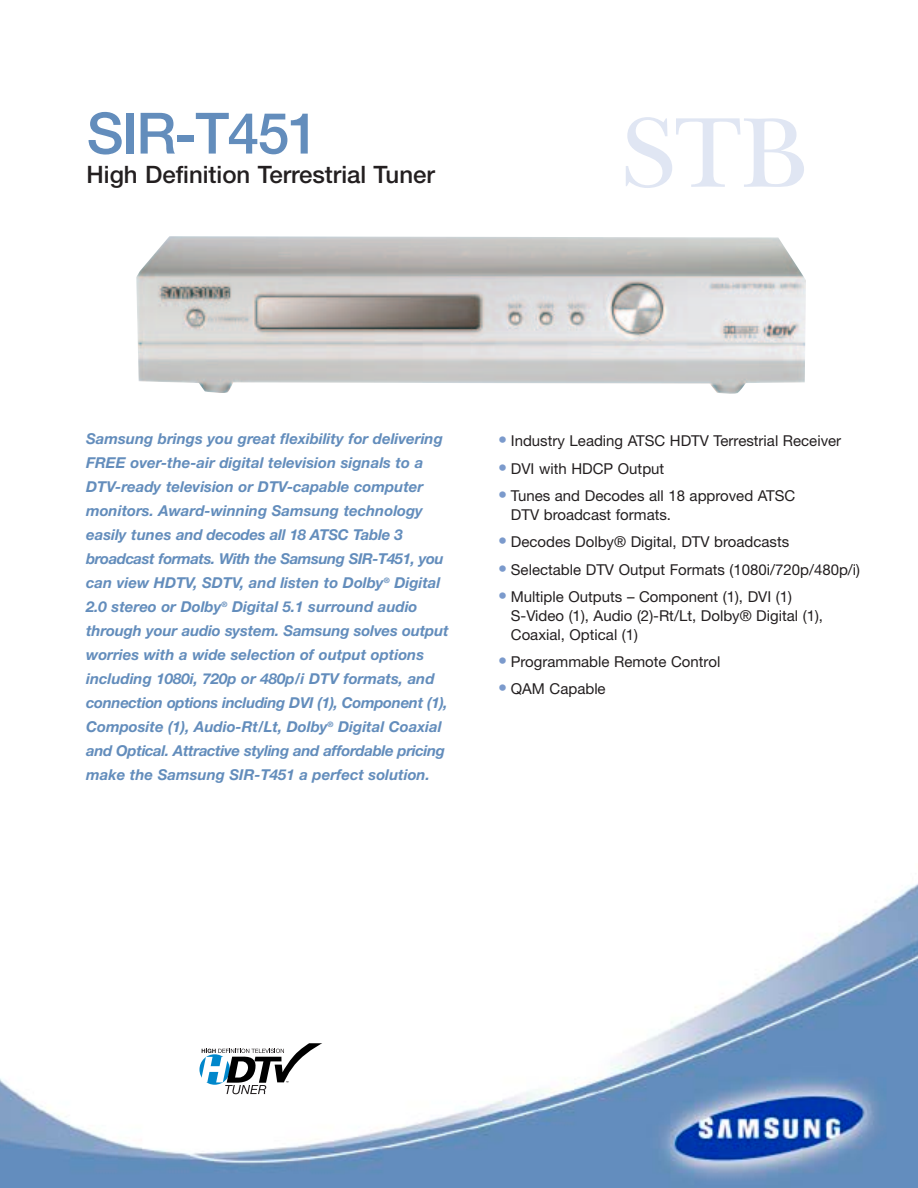
<style>
.page{position:relative;width:918px;height:1188px;background:#fff}
.page>*{position:absolute;margin:0;border:0;box-sizing:border-box;transform-origin:0 0}
.t1{font:103.5px "New Baskerville";color:#e0e6f3}
.t2{font:500 57px "Helvetica Neue";letter-spacing:-.03em;color:#638dbc}
.t3{font:500 24px "Helvetica Neue";color:#231f20}
.t4{font:italic 700 15px/24px "Helvetica Neue";color:#638dbc}
.t5{font:15px/18.8px "Helvetica Neue";color:#231f20}
.s1{font-size:18px;color:#7b9acc}
</style>
<div class="page">
<img style="left:0;top:883px;width:918px;height:305px">
<img style="left:136px;top:236px;width:670px;height:158px">
<div style="left:191px;top:1040px;width:138px;height:63px;background:#fff"></div>
<svg style="left:199px;top:1054px;width:31px;height:31px"></svg>
<svg style="left:201px;top:1043px;width:121px;height:51px"></svg>
<h2 class="t2" style="left:87px;top:113px;width:234px">SIR-T451</h2>
<h3 class="t3" style="left:87px;top:166px;width:350px">High Definition Terrestrial Tuner</h3>
<h1 class="t1" style="left:621px;top:116px;width:188px">STB</h1>
<p class="t4" style="left:86px;top:428px;width:364px">Samsung brings you great flexibility for delivering FREE over-the-air digital television signals to a DTV-ready television or DTV-capable computer monitors. Award-winning Samsung technology easily tunes and decodes all 18 ATSC Table 3 broadcast formats. With the Samsung SIR-T451, you can view HDTV, SDTV, and listen to Dolby<sup>®</sup> Digital 2.0 stereo or Dolby<sup>®</sup> Digital 5.1 surround audio through your audio system. Samsung solves output worries with a wide selection of output options including 1080i, 720p or 480p/i DTV formats, and connection options including DVI (1), Component (1), Composite (1), Audio-Rt/Lt, Dolby<sup>®</sup> Digital Coaxial and Optical. Attractive styling and affordable pricing make the Samsung SIR-T451 a perfect solution.</p>
<p class="t5" style="left:498px;top:433px;width:344px"><span class="s1">•</span> Industry Leading ATSC HDTV Terrestrial Receiver</p>
<p class="t5" style="left:498px;top:460px;width:168px"><span class="s1">•</span> DVI with HDCP Output</p>
<p class="t5" style="left:511px;top:488px;width:286px;text-indent:-13px"><span class="s1">•</span> Tunes and Decodes all 18 approved ATSC<br>DTV broadcast formats.</p>
<p class="t5" style="left:498px;top:534px;width:293px"><span class="s1">•</span> Decodes Dolby® Digital‚ DTV broadcasts</p>
<p class="t5" style="left:498px;top:561px;width:363px"><span class="s1">•</span> Selectable DTV Output Formats (1080i/720p/480p/i)</p>
<p class="t5" style="left:511px;top:589px;width:314px;text-indent:-13px"><span class="s1">•</span> Multiple Outputs – Component (1), DVI (1)<br>S-Video (1), Audio (2)-Rt/Lt, Dolby® Digital (1),<br>Coaxial, Optical (1)</p>
<p class="t5" style="left:498px;top:654px;width:224px"><span class="s1">•</span> Programmable Remote Control</p>
<p class="t5" style="left:498px;top:681px;width:109px"><span class="s1">•</span> QAM Capable</p>
</div>
